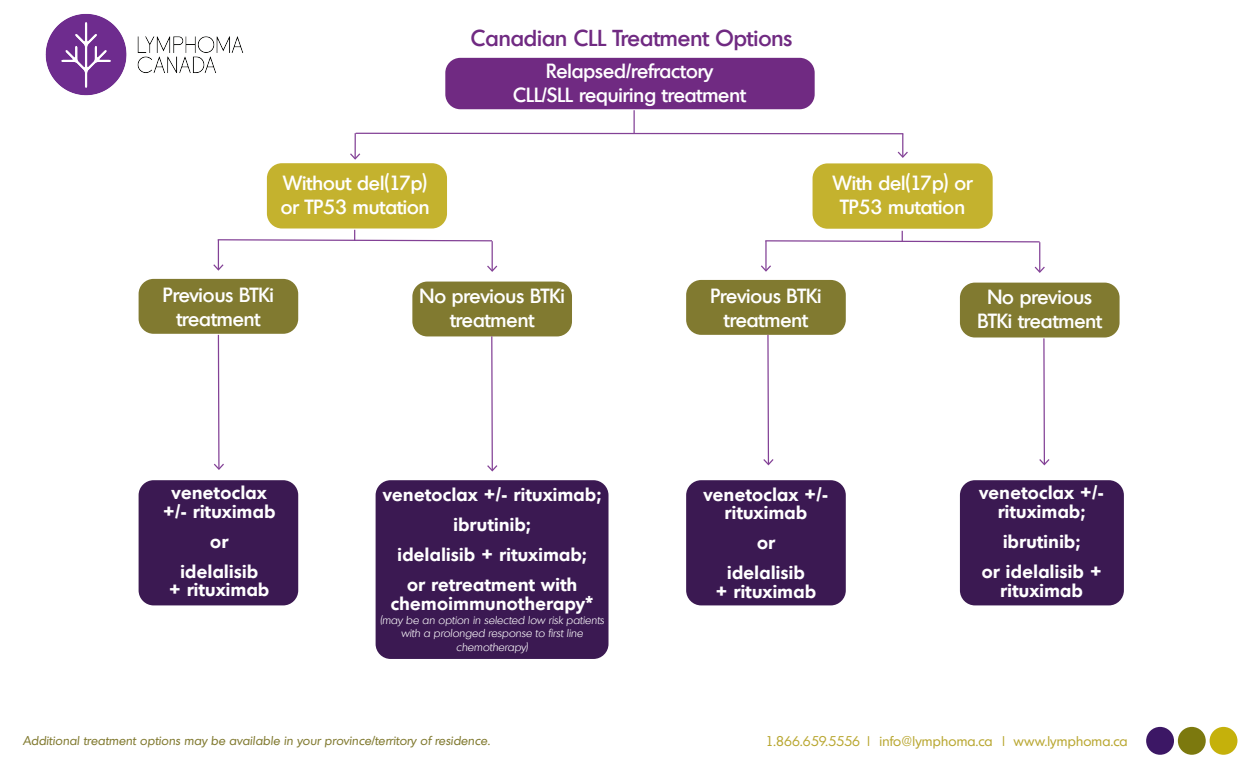
<style>
.page{position:relative;width:1260px;height:765px;background:#fff}
.page>*{position:absolute;margin:0;border:0;box-sizing:border-box;transform-origin:0 0}
.t1{font:500 22.5px "Montreal Serial";color:#702a82}
.t2{font:500 20px/24px "Montreal Serial";color:#fff;text-align:center}
.t3{font:700 18.75px/30px "Montreal Serial";letter-spacing:.025em;color:#fff;text-align:center}
.t4{font:13.75px "Montreal Serial";letter-spacing:.015em;color:#b9a731}
.t5{font:italic 12.5px "Montreal Serial";letter-spacing:.01em;color:#817a30}
.t6{font:italic 300 11.25px/13.5px "Montreal Serial";color:#fff;text-align:center}
</style>
<div class="page">
<div style="left:445px;top:58px;width:370px;height:51px;background:#702a82;border-radius:15px"></div>
<img style="left:45px;top:13px;width:199px;height:83px">
<div style="left:1210px;top:727px;width:27px;height:28px;background:#c5b10b;border-radius:50%"></div>
<div style="left:1146px;top:727px;width:28px;height:28px;background:#3c1765;border-radius:50%"></div>
<div style="left:1178px;top:727px;width:28px;height:28px;background:#7c790e;border-radius:50%"></div>
<div style="left:412px;top:282px;width:160px;height:54px;background:#817a30;border-radius:15px"></div>
<div style="left:139px;top:279px;width:159px;height:55px;background:#817a30;border-radius:15px"></div>
<div style="left:813px;top:163px;width:180px;height:66px;background:#c4b22e;border-radius:15px"></div>
<div style="left:267px;top:163px;width:180px;height:66px;background:#c4b22e;border-radius:15px"></div>
<svg style="left:213px;top:230px;width:284px;height:42px"></svg>
<svg style="left:350px;top:110px;width:558px;height:50px"></svg>
<div style="left:960px;top:283px;width:160px;height:55px;background:#817a30;border-radius:15px"></div>
<div style="left:686px;top:280px;width:160px;height:55px;background:#817a30;border-radius:15px"></div>
<hr style="left:765px;top:241px;width:2px;height:29px;background:#834196">
<svg style="left:761px;top:265px;width:10px;height:7px"></svg>
<hr style="left:1039px;top:242px;width:1px;height:30px;background:#834196">
<svg style="left:1035px;top:267px;width:10px;height:6px"></svg>
<svg style="left:765px;top:231px;width:276px;height:12px"></svg>
<div style="left:139px;top:480px;width:159px;height:125px;background:#3b1952;border-radius:15px"></div>
<svg style="left:214px;top:334px;width:10px;height:136px"></svg>
<div style="left:376px;top:480px;width:233px;height:179px;background:#3b1952;border-radius:15px"></div>
<div style="left:686px;top:480px;width:160px;height:125px;background:#3b1952;border-radius:15px"></div>
<svg style="left:763px;top:334px;width:11px;height:131px"></svg>
<div style="left:960px;top:480px;width:164px;height:125px;background:#3b1952;border-radius:15px"></div>
<svg style="left:1039px;top:337px;width:10px;height:128px"></svg>
<svg style="left:487px;top:336px;width:10px;height:136px"></svg>
<p class="t1" style="left:471px;top:24px;width:323px">Canadian CLL Treatment Options</p>
<p class="t2" style="left:513px;top:58px;width:234px">Relapsed/refractory<br>CLL/SLL requiring treatment</p>
<p class="t2" style="left:281px;top:170px;width:150px;text-align:left">Without del(17p) or TP53 mutation</p>
<p class="t2" style="left:833px;top:170px;width:141px">With del(17p) or<br>TP53 mutation</p>
<p class="t2" style="left:163px;top:282px;width:113px">Previous BTKi treatment</p>
<p class="t2" style="left:419px;top:283px;width:147px">No previous BTKi treatment</p>
<p class="t2" style="left:710px;top:283px;width:113px">Previous BTKi treatment</p>
<p class="t2" style="left:977px;top:284px;width:126px">No previous<br>BTKi treatment</p>
<p class="t3" style="left:163px;top:482px;width:114px;line-height:18.8px">venetoclax +/- rituximab</p>
<p class="t3" style="left:180px;top:525px;width:79px">or idelalisib</p>
<p class="t3" style="left:169px;top:574px;width:102px">+ rituximab</p>
<p class="t3" style="left:383px;top:479px;width:220px">venetoclax +/- rituximab; ibrutinib;<br>idelalisib + rituximab;<br>or retreatment with</p>
<p class="t3" style="left:391px;top:588px;width:204px">chemoimmunotherapy*</p>
<p class="t6" style="left:380px;top:613px;width:226px">(may be an option in selected low risk patients with a prolonged response to first line chemotherapy)</p>
<p class="t5" style="left:23px;top:733px;width:468px">Additional treatment options may be available in your province/territory of residence.</p>
<p class="t3" style="left:704px;top:484px;width:126px;line-height:18.8px">venetoclax +/- rituximab</p>
<p class="t3" style="left:727px;top:527px;width:79px">or idelalisib</p>
<p class="t3" style="left:716px;top:576px;width:102px">+ rituximab</p>
<p class="t3" style="left:979px;top:483px;width:126px;line-height:18.8px">venetoclax +/- rituximab;</p>
<p class="t3" style="left:982px;top:526px;width:121px">ibrutinib;<br>or idelalisib +</p>
<p class="t3" style="left:1001px;top:574px;width:84px">rituximab</p>
<p class="t4" style="left:766px;top:732px;width:363px">1.866.659.5556 | info@lymphoma.ca | www.lymphoma.ca</p>
</div>
